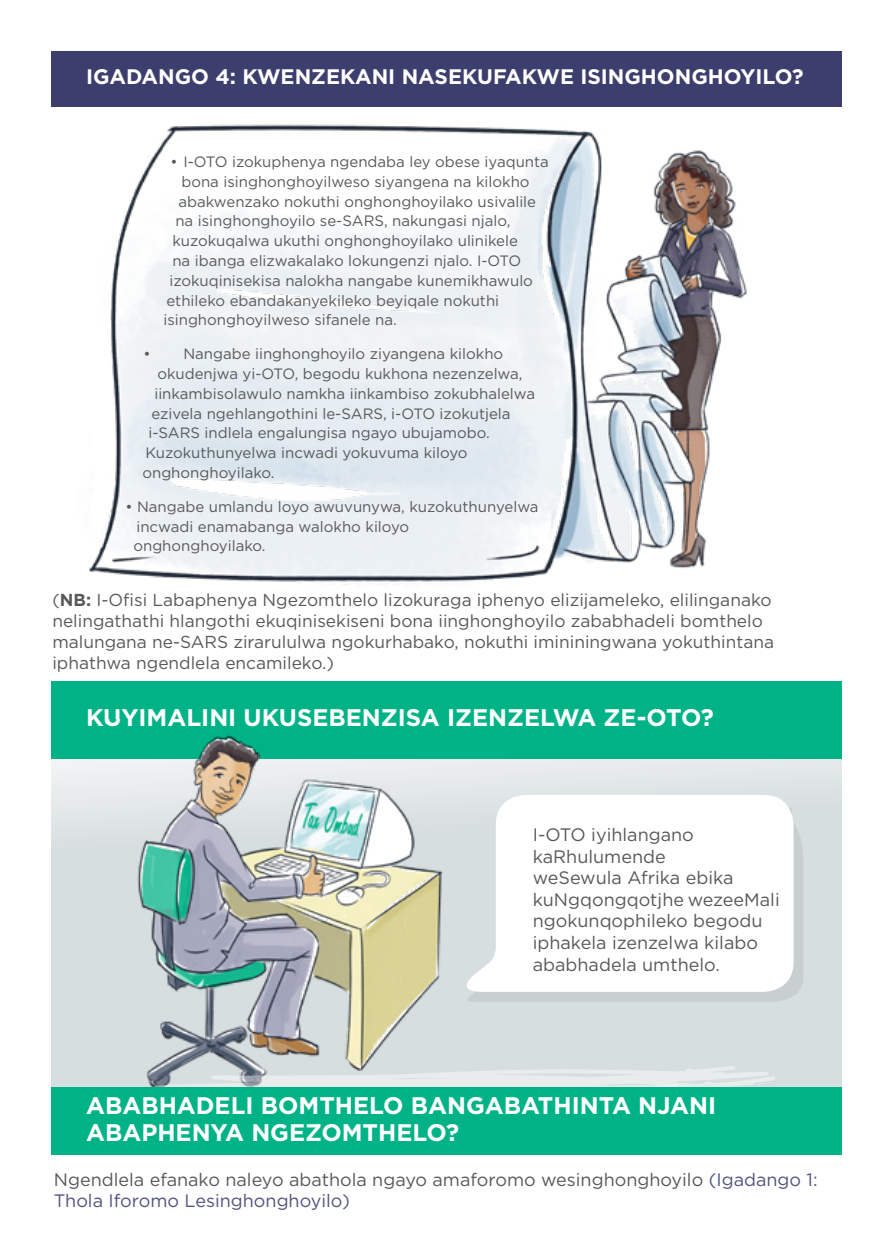
<style>
.page{position:relative;width:893px;height:1259px;background:#fff}
.page>*{position:absolute;margin:0;border:0;box-sizing:border-box;transform-origin:0 0}
.t1{font:700 24px/27.3px "Gotham";color:#fff}
.t2{font:700 21px "Gotham";color:#fff}
.t3{font:18px/21.6px "Gotham";color:#58595b}
.t4{font:17.4px/20.7px "Gotham";color:#58595b}
.t5{font:15px/19.8px "Gotham";color:#58595b}
.s1{font-weight:700}
.s2{color:#52547e}
</style>
<div class="page">
<svg style="left:51px;top:758px;width:791px;height:329px;background:#d9e0e1"></svg>
<img style="left:65px;top:106px;width:685px;height:480px">
<div style="left:51px;top:680px;width:791px;height:78px;background:#00b387"></div>
<img style="left:111px;top:735px;width:399px;height:330px">
<svg style="left:463px;top:805px;width:340px;height:196px;background:#cbd1d3"></svg>
<svg style="left:453px;top:795px;width:340px;height:197px"></svg>
<svg style="left:51px;top:1065px;width:744px;height:90px;background:#cfdddc"></svg>
<div style="left:51px;top:51px;width:791px;height:55px;background:#3c3e6e"></div>
<div style="left:51px;top:1087px;width:791px;height:67px;background:#00b387"></div>
<h2 class="t2" style="left:86px;top:62px;width:719px">IGADANGO 4: KWENZEKANI NASEKUFAKWE ISINGHONGHOYILO?</h2>
<p class="t5" style="left:170px;top:151px;width:380px">• I-OTO izokuphenya ngendaba ley obese iyaqunta</p>
<p class="t5" style="left:181px;top:171px;width:350px">bona isinghonghoyilweso siyangena na kilokho</p>
<p class="t5" style="left:178px;top:191px;width:359px">abakwenzako nokuthi onghonghoyilako usivalile</p>
<p class="t5" style="left:175px;top:211px;width:337px">na isinghonghoyilo se-SARS, nakungasi njalo,</p>
<p class="t5" style="left:172px;top:231px;width:347px">kuzokuqalwa ukuthi onghonghoyilako ulinikele</p>
<p class="t5" style="left:172px;top:250px;width:350px">na ibanga elizwakalako lokungenzi njalo. I-OTO</p>
<p class="t5" style="left:169px;top:270px;width:365px">izokuqinisekisa nalokha nangabe kunemikhawulo</p>
<p class="t5" style="left:166px;top:290px;width:334px">ethileko ebandakanyekileko beyiqale nokuthi</p>
<p class="t5" style="left:163px;top:310px;width:235px">isinghonghoyilweso sifanele na.</p>
<p class="t5" style="left:143px;top:344px;width:361px">• Nangabe iinghonghoyilo ziyangena kilokho</p>
<p class="t5" style="left:157px;top:363px;width:367px">okudenjwa yi-OTO, begodu kukhona nezenzelwa,</p>
<p class="t5" style="left:154px;top:383px;width:382px">iinkambisolawulo namkha iinkambiso zokubhalelwa</p>
<p class="t5" style="left:151px;top:403px;width:361px">ezivela ngehlangothini le-SARS, i-OTO izokutjela</p>
<p class="t5" style="left:148px;top:423px;width:343px">i-SARS indlela engalungisa ngayo ubujamobo.</p>
<p class="t5" style="left:145px;top:442px;width:324px">Kuzokuthunyelwa incwadi yokuvuma kiloyo</p>
<p class="t5" style="left:142px;top:462px;width:134px">onghonghoyilako.</p>
<p class="t5" style="left:133px;top:496px;width:407px;text-indent:-8px">• Nangabe umlandu loyo awuvunywa, kuzokuthunyelwa incwadi enamabanga walokho kiloyo onghonghoyilako.</p>
<p class="t4" style="left:52px;top:589px;width:723px">(<span class="s1">NB:</span> I-Ofisi Labaphenya Ngezomthelo lizokuraga iphenyo elizijameleko, elilinganako nelingathathi hlangothi ekuqinisekiseni bona iinghonghoyilo zababhadeli bomthelo malungana ne-SARS zirarululwa ngokurhabako, nokuthi imininingwana yokuthintana iphathwa ngendlela encamileko.)</p>
<h1 class="t1" style="left:86px;top:703px;width:629px">KUYIMALINI UKUSEBENZISA IZENZELWA ZE-OTO?</h1>
<p class="t3" style="left:533px;top:823px;width:248px">I-OTO iyihlangano kaRhulumende<br>weSewula Afrika ebika kuNgqongqotjhe wezeeMali ngokunqophileko begodu iphakela izenzelwa kilabo ababhadela umthelo.</p>
<h1 class="t1" style="left:86px;top:1091px;width:632px">ABABHADELI BOMTHELO BANGABATHINTA NJANI<br>ABAPHENYA NGEZOMTHELO?</h1>
<p class="t3" style="left:54px;top:1168px;width:765px">Ngendlela efanako naleyo abathola ngayo amaforomo wesinghonghoyilo <span class="s2">(Igadango 1:<br>Thola Iforomo Lesinghonghoyilo)</span></p>
</div>
